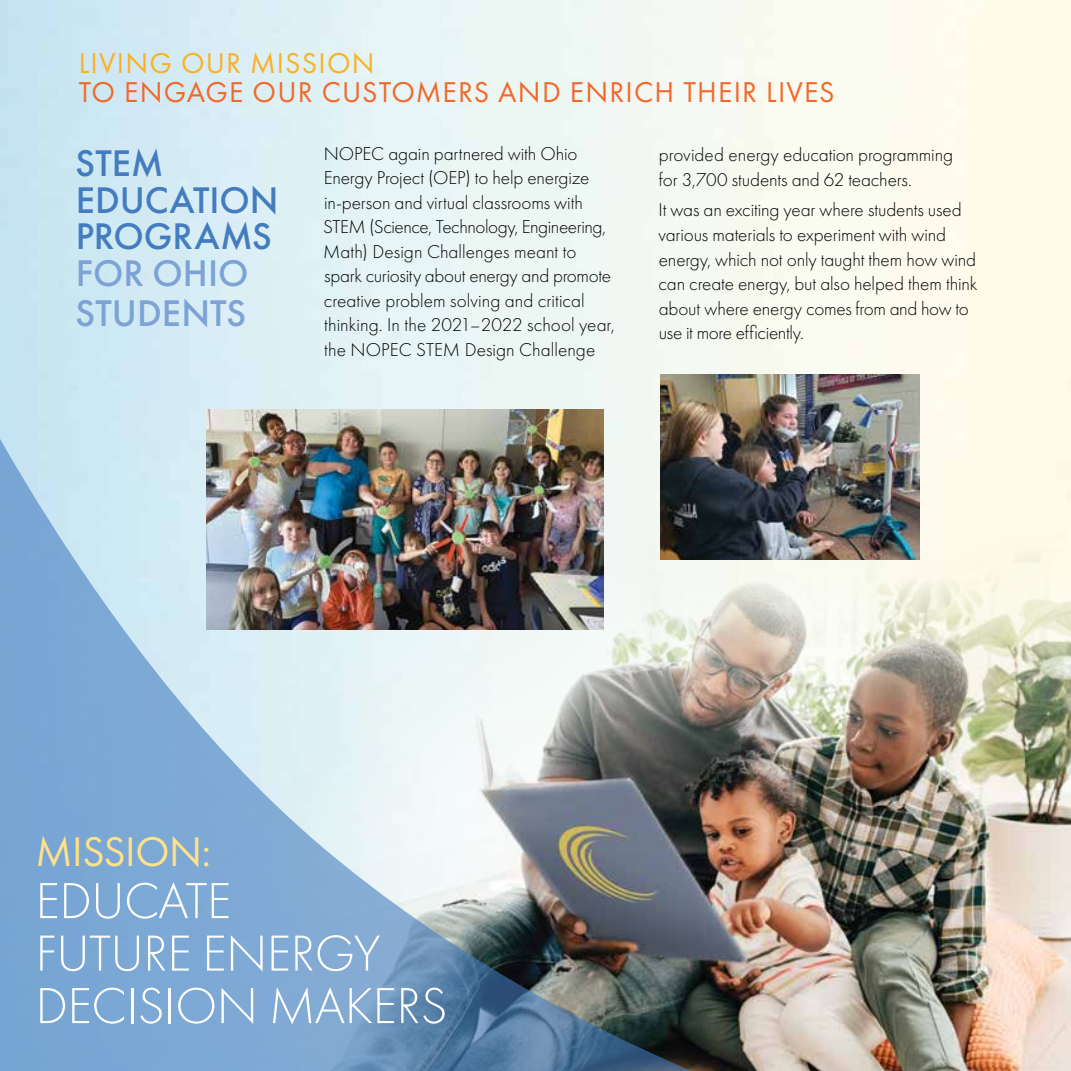
<style>
.page{position:relative;width:1071px;height:1071px;background:#fff}
.page>*{position:absolute;margin:0;border:0;box-sizing:border-box;transform-origin:0 0}
.t1{font:300 52.5px/52.5px "Futura PT";letter-spacing:-.01em;color:#fff}
.t2{font:43.05px "Futura PT";letter-spacing:-.01em;color:#ffe189}
.t3{font:500 38.5px/36.8px "Futura PT";color:#437cbf}
.t4{font:500 38.5px/40.2px "Futura PT";color:#7da2d5}
.t5{font:29.75px "Futura PT";letter-spacing:.04em;color:#f26829}
.t6{font:29.75px "Futura PT";letter-spacing:.04em;color:#fcb122}
.t7{font:300 19.25px/24.5px "Futura PT";letter-spacing:-.005em;color:#000}
</style>
<div class="page">
<img style="left:0;top:0;width:1071px;height:1071px">
<img style="left:869px;top:430px;width:201px;height:641px">
<img style="left:0;top:272px;width:869px;height:799px">
<img style="left:207px;top:409px;width:396px;height:220px">
<img style="left:661px;top:374px;width:258px;height:185px">
<h3 class="t6" style="left:79px;top:45px;width:297px">LIVING OUR MISSION</h3>
<h3 class="t5" style="left:79px;top:75px;width:757px">TO ENGAGE OUR CUSTOMERS AND ENRICH THEIR LIVES</h3>
<h3 class="t3" style="left:75px;top:145px;width:205px">STEM<br>EDUCATION<br>PROGRAMS</h3>
<h3 class="t4" style="left:75px;top:253px;width:175px">FOR OHIO<br>STUDENTS</h3>
<p class="t7" style="left:323px;top:141px;width:293px">NOPEC again partnered with Ohio Energy Project (OEP) to help energize in-person and virtual classrooms with STEM (Science, Technology, Engineering, Math) Design Challenges meant to spark curiosity about energy and promote creative problem solving and critical thinking. In the 2021–2022 school year, the NOPEC STEM Design Challenge</p>
<p class="t7" style="left:659px;top:143px;width:296px">provided energy education programming for 3,700 students and 62 teachers.</p>
<p class="t7" style="left:658px;top:198px;width:320px">It was an exciting year where students used various materials to experiment with wind energy, which not only taught them how wind can create energy, but also helped them think about where energy comes from and how to use it more efficiently.</p>
<h2 class="t2" style="left:35px;top:826px;width:177px">MISSION:</h2>
<h1 class="t1" style="left:36px;top:875px;width:413px">EDUCATE<br>FUTURE ENERGY<br>DECISION MAKERS</h1>
</div>
